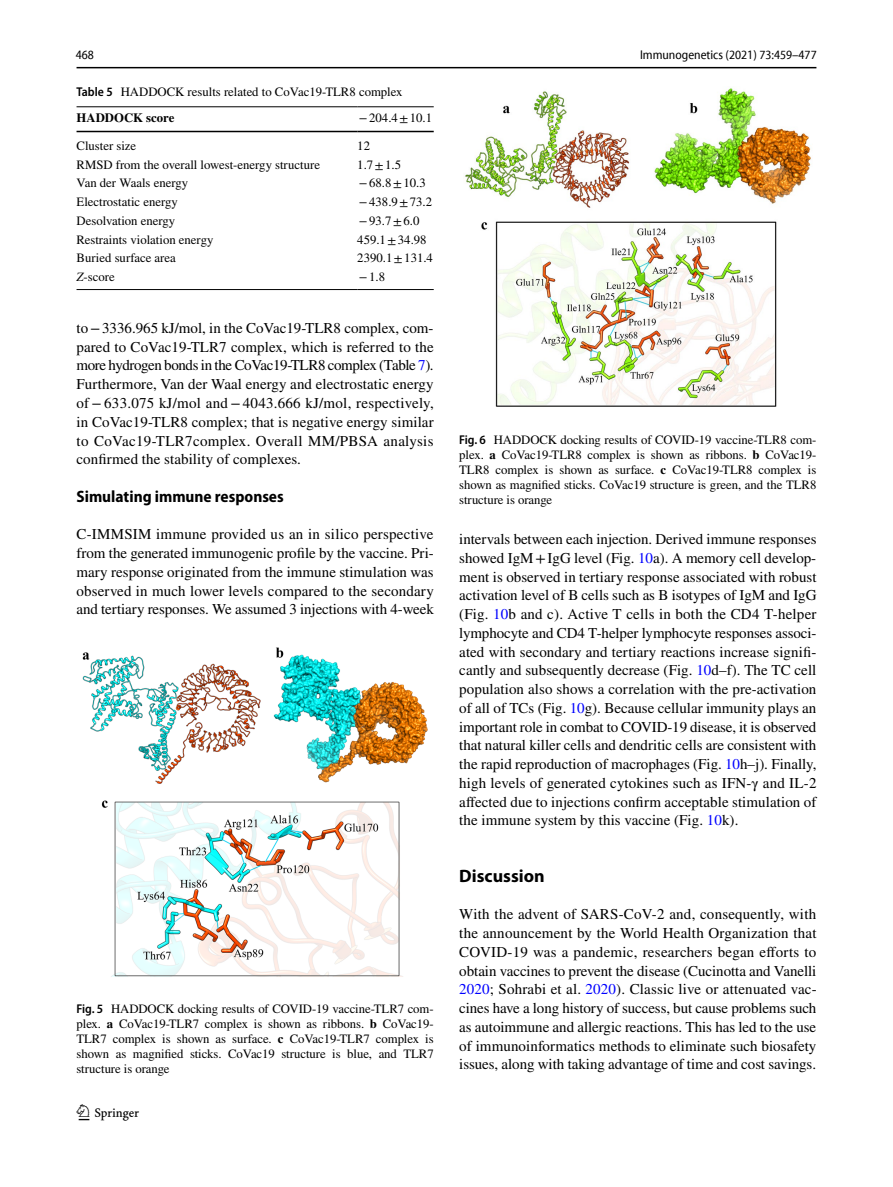
<style>
.page{position:relative;width:893px;height:1187px;background:#fff}
.page>*{position:absolute;margin:0;border:0;box-sizing:border-box;transform-origin:0 0}
.t1{font:22.5px "Springnew Regular 2";color:#000}
.t2{font:700 18px "Myriad Pro";color:#000}
.t3{font:700 semi-condensed 16.5px "Myriad Pro";color:#000}
.t4{font:15px/18.8px "STIX";letter-spacing:-.005em;color:#000;text-align:justify}
.t5{font:12.75px/15px "STIX";color:#000;text-align:justify}
.t6{font:semi-condensed 12.75px "Myriad Pro Unic";color:#000}
.s1{font-family:"Myriad Pro";font-weight:600;font-stretch:semi-condensed}
.s2{font-weight:700}
.s3{font-style:italic}
.s4{color:#00f}
</style>
<div class="page">
<hr style="left:77px;top:67px;width:739px;height:1px;background:#000">
<img style="left:82px;top:647px;width:346px;height:330px">
<img style="left:465px;top:88px;width:346px;height:319px">
<hr style="left:77px;top:106px;width:280px;height:1px;background:#000">
<hr style="left:77px;top:131px;width:280px;height:1px;background:#000">
<hr style="left:357px;top:106px;width:77px;height:1px;background:#000">
<hr style="left:357px;top:131px;width:77px;height:1px;background:#000">
<hr style="left:77px;top:289px;width:280px;height:1px;background:#000">
<hr style="left:357px;top:289px;width:77px;height:1px;background:#000">
<p class="t6" style="left:76px;top:50px;width:20px">468</p>
<p class="t6" style="left:640px;top:50px;width:178px">Immunogenetics (2021) 73:459–477</p>
<p class="t5" style="left:77px;top:80px;width:328px;line-height:25.5px"><span class="s1">Table 5</span> HADDOCK results related to CoVac19-TLR8 complex<br><span class="s2">HADDOCK score</span></p>
<p class="t5" style="left:359px;top:111px;width:75px">−204.4±10.1</p>
<p class="t5" style="left:77px;top:139px;width:61px">Cluster size</p>
<p class="t5" style="left:357px;top:139px;width:14px">12</p>
<p class="t5" style="left:77px;top:158px;width:245px">RMSD from the overall lowest-energy structure</p>
<p class="t5" style="left:357px;top:158px;width:45px">1.7±1.5</p>
<p class="t5" style="left:77px;top:176px;width:113px">Van der Waals energy</p>
<p class="t5" style="left:359px;top:176px;width:68px">−68.8±10.3</p>
<p class="t5" style="left:77px;top:195px;width:103px">Electrostatic energy</p>
<p class="t5" style="left:359px;top:195px;width:75px">−438.9±73.2</p>
<p class="t5" style="left:77px;top:214px;width:100px">Desolvation energy</p>
<p class="t5" style="left:359px;top:214px;width:62px">−93.7±6.0</p>
<p class="t5" style="left:77px;top:232px;width:138px">Restraints violation energy</p>
<p class="t5" style="left:357px;top:232px;width:71px">459.1±34.98</p>
<p class="t5" style="left:77px;top:251px;width:101px">Buried surface area</p>
<p class="t5" style="left:357px;top:251px;width:77px">2390.1±131.4</p>
<p class="t5" style="left:77px;top:270px;width:40px"><span class="s3">Z</span>-score</p>
<p class="t5" style="left:359px;top:270px;width:28px">−1.8</p>
<p class="t4" style="left:77px;top:319px;width:359px">to−3336.965 kJ/mol, in the CoVac19-TLR8 complex, com&shy;pared to CoVac19-TLR7 complex, which is referred to the more hydrogen bonds in the CoVac19-TLR8 complex (Table <span class="s4">7</span>).<br>Furthermore, Van der Waal energy and electrostatic energy of−633.075 kJ/mol and−4043.666 kJ/mol, respectively, in CoVac19-TLR8 complex; that is negative energy similar to CoVac19-TLR7complex. Overall MM/PBSA analysis confirmed the stability of complexes.</p>
<p class="t3" style="left:77px;top:487px;width:209px">Simulating immune responses</p>
<p class="t4" style="left:77px;top:526px;width:359px">C-IMMSIM immune provided us an in silico perspective from the generated immunogenic profile by the vaccine. Pri&shy;mary response originated from the immune stimulation was observed in much lower levels compared to the secondary and tertiary responses. We assumed 3 injections with 4-week</p>
<p class="t4" style="left:459px;top:530px;width:359px">intervals between each injection. Derived immune responses showed IgM+IgG level (Fig. <span class="s4">10</span>a). A memory cell develop&shy;ment is observed in tertiary response associated with robust activation level of B cells such as B isotypes of IgM and IgG (Fig. <span class="s4">10</span>b and c). Active T cells in both the CD4 T-helper lymphocyte and CD4 T-helper lymphocyte responses associ&shy;ated with secondary and tertiary reactions increase signifi&shy;cantly and subsequently decrease (Fig. <span class="s4">10</span>d–f). The TC cell population also shows a correlation with the pre-activation of all of TCs (Fig. <span class="s4">10</span>g). Because cellular immunity plays an important role in combat to COVID-19 disease, it is observed that natural killer cells and dendritic cells are consistent with the rapid reproduction of macrophages (Fig. <span class="s4">10</span>h–j). Finally, high levels of generated cytokines such as IFN-γ and IL-2 affected due to injections confirm acceptable stimulation of the immune system by this vaccine (Fig. <span class="s4">10</span>k).</p>
<p class="t5" style="left:459px;top:433px;width:359px"><span class="s1">Fig. 6</span> HADDOCK docking results of COVID-19 vaccine-TLR8 com&shy;plex. <span class="s2">a</span> CoVac19-TLR8 complex is shown as ribbons. <span class="s2">b</span> CoVac19- TLR8 complex is shown as surface. <span class="s2">c</span> CoVac19-TLR8 complex is shown as magnified sticks. CoVac19 structure is green, and the TLR8 structure is orange</p>
<p class="t5" style="left:77px;top:1002px;width:359px"><span class="s1">Fig. 5</span> HADDOCK docking results of COVID-19 vaccine-TLR7 com&shy;plex. <span class="s2">a</span> CoVac19-TLR7 complex is shown as ribbons. <span class="s2">b</span> CoVac19- TLR7 complex is shown as surface. <span class="s2">c</span> CoVac19-TLR7 complex is shown as magnified sticks. CoVac19 structure is blue, and TLR7 structure is orange</p>
<h1 class="t1" style="left:79px;top:1104px;width:62px">1 3</h1>
<p class="t2" style="left:459px;top:863px;width:87px">Discussion</p>
<p class="t4" style="left:459px;top:905px;width:359px">With the advent of SARS-CoV-2 and, consequently, with the announcement by the World Health Organization that COVID-19 was a pandemic, researchers began efforts to obtain vaccines to prevent the disease (Cucinotta and Vanelli <span class="s4">2020</span>; Sohrabi et al. <span class="s4">2020</span>). Classic live or attenuated vac&shy;cines have a long history of success, but cause problems such as autoimmune and allergic reactions. This has led to the use of immunoinformatics methods to eliminate such biosafety issues, along with taking advantage of time and cost savings.</p>
</div>
